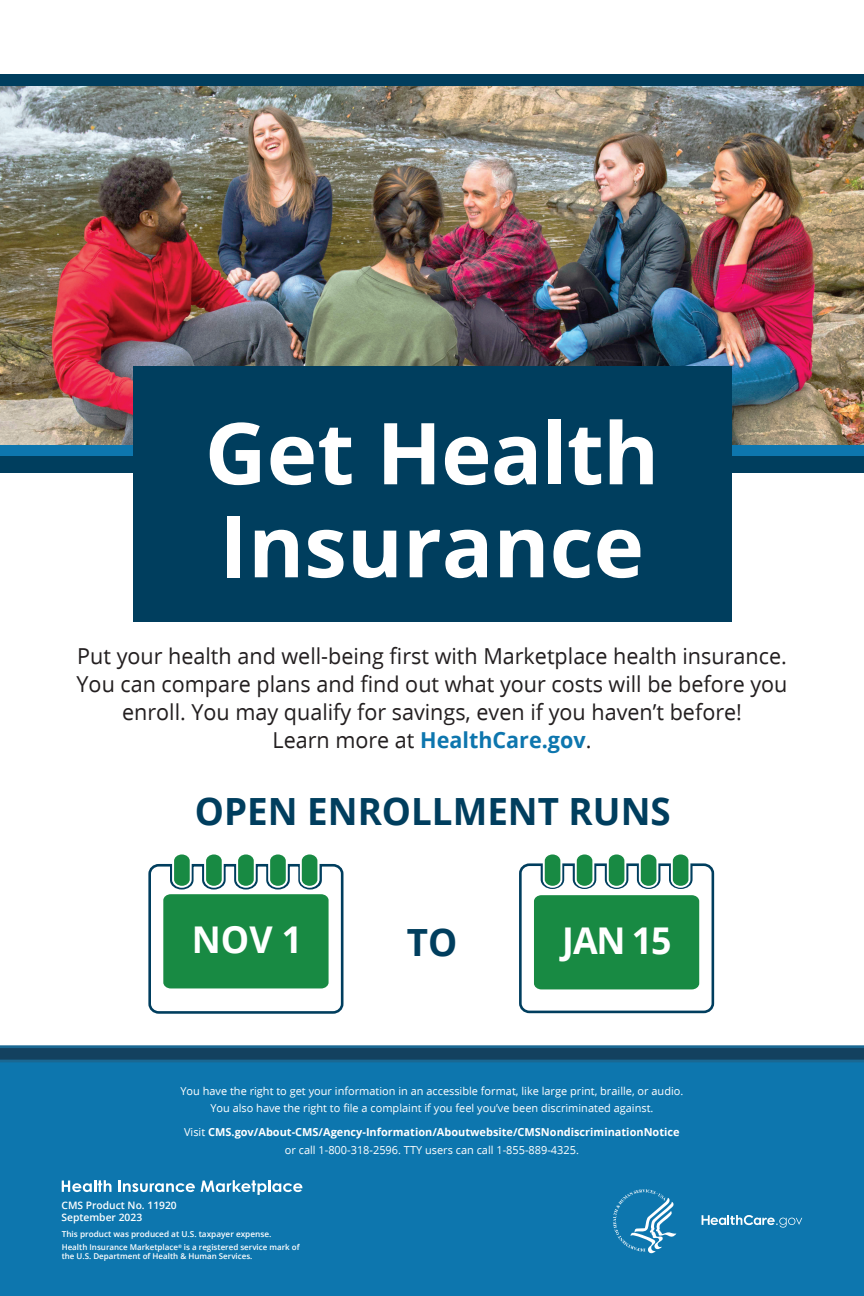
<style>
.page{position:relative;width:864px;height:1296px;background:#fff}
.page>*{position:absolute;margin:0;border:0;box-sizing:border-box;transform-origin:0 0}
.t1{font:700 85.5px "Open Sans";color:#fff}
.t2{font:700 37.5px "Open Sans";color:#003e5e}
.t3{font:700 36.85px "Open Sans";letter-spacing:-.03em;color:#fff}
.t4{font:22px/28px "Open Sans";color:#231f20;text-align:center}
.Disclaimer{font:10.95px/17.9px "Open Sans";color:#fff;text-align:center}
.Disclaimer-2{font:700 10.95px/17.9px "Open Sans";color:#fff;text-align:center}
.Product_Number___Dat{font:600 10.3px "Open Sans";color:#fff}
.Taxpayer_Expense{font:600 8.25px "Open Sans";color:#fff}
.Taxpayer_Expense-2{font:600 8px/9.6px "Open Sans";color:#fff}
.s1{font-weight:700;color:#0d76ae}
.s2{font-weight:400}
</style>
<div class="page">
<div style="left:0;top:419px;width:864px;height:53px;background:#003e5e"></div>
<img style="left:0;top:86px;width:864px;height:360px">
<div style="left:0;top:74px;width:864px;height:12px;background:#003e5e"></div>
<svg style="left:148px;top:854px;width:196px;height:160px"></svg>
<svg style="left:519px;top:854px;width:196px;height:160px"></svg>
<div style="left:0;top:446px;width:864px;height:10px;background:#0d76ae"></div>
<div style="left:133px;top:366px;width:598px;height:256px;background:#003e5e"></div>
<div style="left:0;top:1052px;width:864px;height:244px;background:#0d76ae"></div>
<svg style="left:702px;top:1215px;width:100px;height:13px"></svg>
<svg style="left:0;top:1045px;width:864px;height:17px;background:#195071"></svg>
<svg style="left:613px;top:1189px;width:63px;height:64px"></svg>
<svg style="left:62px;top:1180px;width:49px;height:12px"></svg>
<svg style="left:118px;top:1181px;width:77px;height:11px"></svg>
<svg style="left:201px;top:1180px;width:101px;height:15px"></svg>
<p class="t1" style="left:205px;top:405px;width:456px">Get Health</p>
<p class="t1" style="left:220px;top:498px;width:426px">Insurance</p>
<p class="t4" style="left:77px;top:642px;width:712px">Put your health and well-being first with Marketplace health insurance.<br>You can compare plans and find out what your costs will be before you enroll. You may qualify for savings, even if you haven’t before!<br>Learn more at <span class="s1">HealthCare.gov</span>.</p>
<p class="t2" style="left:195px;top:790px;width:477px">OPEN ENROLLMENT RUNS</p>
<p class="t3" style="left:192px;top:918px;width:112px">NOV 1</p>
<p class="t2" style="left:407px;top:921px;width:52px">TO</p>
<p class="t3" style="left:562px;top:919px;width:111px">JAN 15</p>
<p class="Disclaimer" style="left:180px;top:1082px;width:505px">You have the right to get your information in an accessible format, like large print, braille, or audio.<br>You also have the right to file a complaint if you feel you’ve been discriminated against.</p>
<p class="Disclaimer-2" style="left:184px;top:1124px;width:497px"><span class="s2">Visit</span> CMS.gov/About-CMS/Agency-Information/Aboutwebsite/CMSNondiscriminationNotice <span class="s2">or call 1-800-318-2596. TTY users can call 1-855-889-4325.</span></p>
<p class="Product_Number___Dat" style="left:61px;top:1198px;width:117px">CMS Product No. 11920</p>
<p class="Product_Number___Dat" style="left:61px;top:1210px;width:82px">September 2023</p>
<p class="Taxpayer_Expense" style="left:62px;top:1228px;width:211px">This product was produced at U.S. taxpayer expense.</p>
<p class="Taxpayer_Expense-2" style="left:62px;top:1242px;width:240px">Health Insurance Marketplace<sup>®</sup> is a registered service mark of the U.S. Department of Health &amp; Human Services.</p>
</div>
